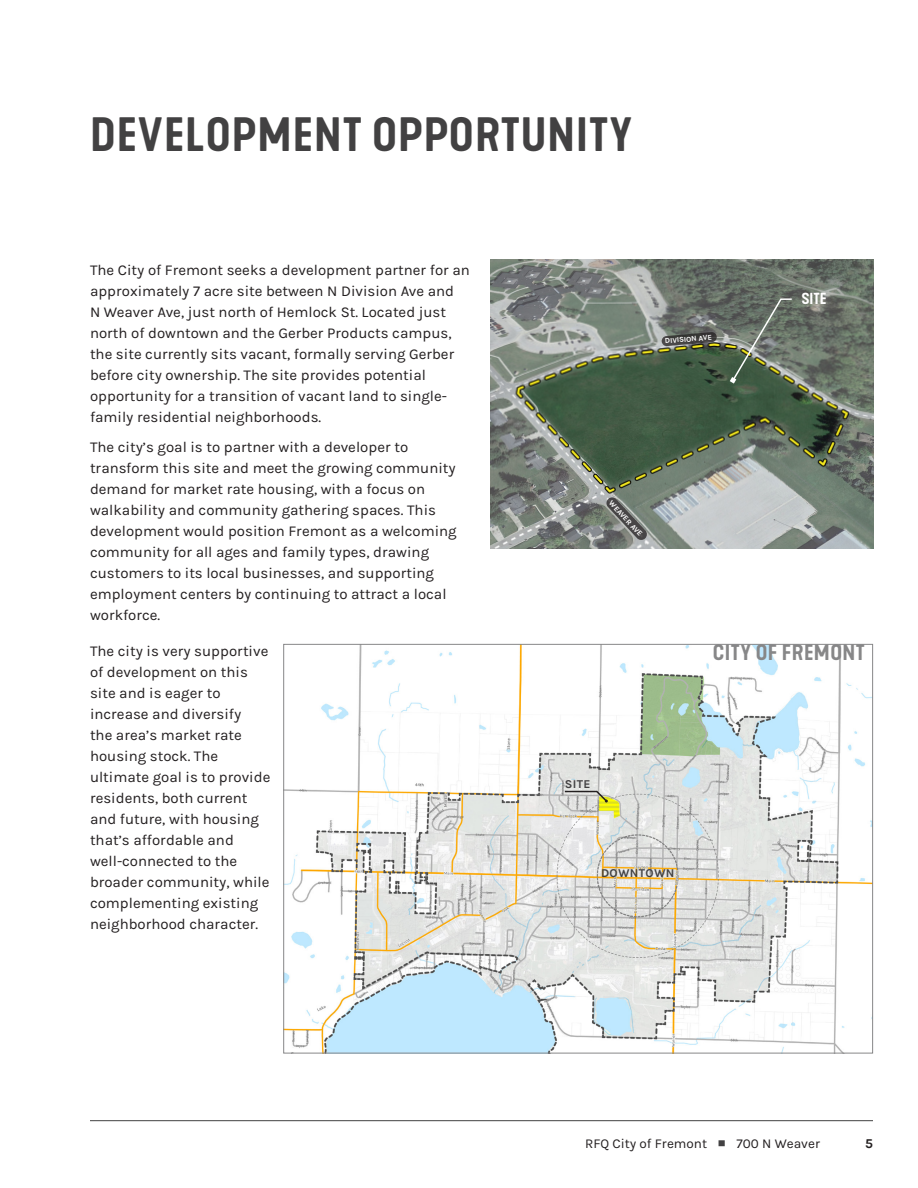
<style>
.page{position:relative;width:918px;height:1188px;background:#fff}
.page>*{position:absolute;margin:0;border:0;box-sizing:border-box;transform-origin:0 0}
.Heading_1{font:600 expanded 45px "Kapra Neue";letter-spacing:.025em;color:#424142}
.t1{font:600 expanded 21px "Kapra Neue";letter-spacing:.025em;color:#878788}
.Body_Text{font:15px/21px "Karla";color:#231f20}
.Body_Text-2{font:600 expanded 15px "Kapra Neue";color:#fff}
.t2{font:13.5px "Karla";color:#231f20}
.t3{font:700 13.5px "Karla";color:#231f20}
.t4{font:700 12px "Karla";letter-spacing:.025em;color:#424142}
.Body_Text-3{font:700 7.5px "Karla";color:#fff}
.s1{color:#424142}
</style>
<div class="page">
<hr style="left:90px;top:1120px;width:783px;height:1px;background:#424142">
<svg style="left:490px;top:259px;width:383px;height:290px;background:#747f74"></svg>
<img style="left:285px;top:646px;width:586px;height:405px">
<svg style="left:661px;top:332px;width:56px;height:14px"></svg>
<svg style="left:606px;top:497px;width:42px;height:44px;background:#707470"></svg>
<svg style="left:730px;top:298px;width:63px;height:86px;background:#6b7668"></svg>
<svg style="left:563px;top:790px;width:45px;height:13px"></svg>
<p class="Heading_1" style="left:90px;top:106px;width:544px">DEVELOPMENT OPPORTUNITY</p>
<p class="Body_Text" style="left:90px;top:260px;width:381px">The City of Fremont seeks a development partner for an approximately 7 acre site between N Division Ave and<br>N Weaver Ave, just north of Hemlock St. Located just north of downtown and the Gerber Products campus, the site currently sits vacant, formally serving Gerber before city ownership. The site provides potential opportunity for a transition of vacant land to single&shy;family residential neighborhoods.</p>
<p class="Body_Text" style="left:90px;top:437px;width:368px">The city’s goal is to partner with a developer to transform this site and meet the growing community demand for market rate housing, with a focus on walkability and community gathering spaces. This development would position Fremont as a welcoming community for all ages and family types, drawing customers to its local businesses, and supporting employment centers by continuing to attract a local workforce.</p>
<p class="Body_Text" style="left:90px;top:640px;width:182px">The city is very supportive of development on this site and is eager to increase and diversify<br>the area’s market rate housing stock. The ultimate goal is to provide residents, both current and future, with housing that’s affordable and well-connected to the broader community, while complementing existing neighborhood character.</p>
<p class="Body_Text-3" style="left:665px;top:337px;width:49px;rotate:-5deg">DIVISION AVE</p>
<p class="Body_Text-2" style="left:801px;top:289px;width:27px">SITE</p>
<p class="Body_Text-3" style="left:614px;top:499px;width:47px;rotate:47deg">WEAVER AVE</p>
<p class="t1" style="left:713px;top:639px;width:154px">CITY OF FREMONT</p>
<p class="t4" style="left:565px;top:777px;width:27px">SITE</p>
<p class="t4" style="left:601px;top:866px;width:75px">DOWNTOWN</p>
<p class="t2" style="left:585px;top:1136px;width:237px">RFQ City of Fremont <span class="s1">■</span> 700 N Weaver</p>
<p class="t3" style="left:865px;top:1136px;width:9px">5</p>
</div>
